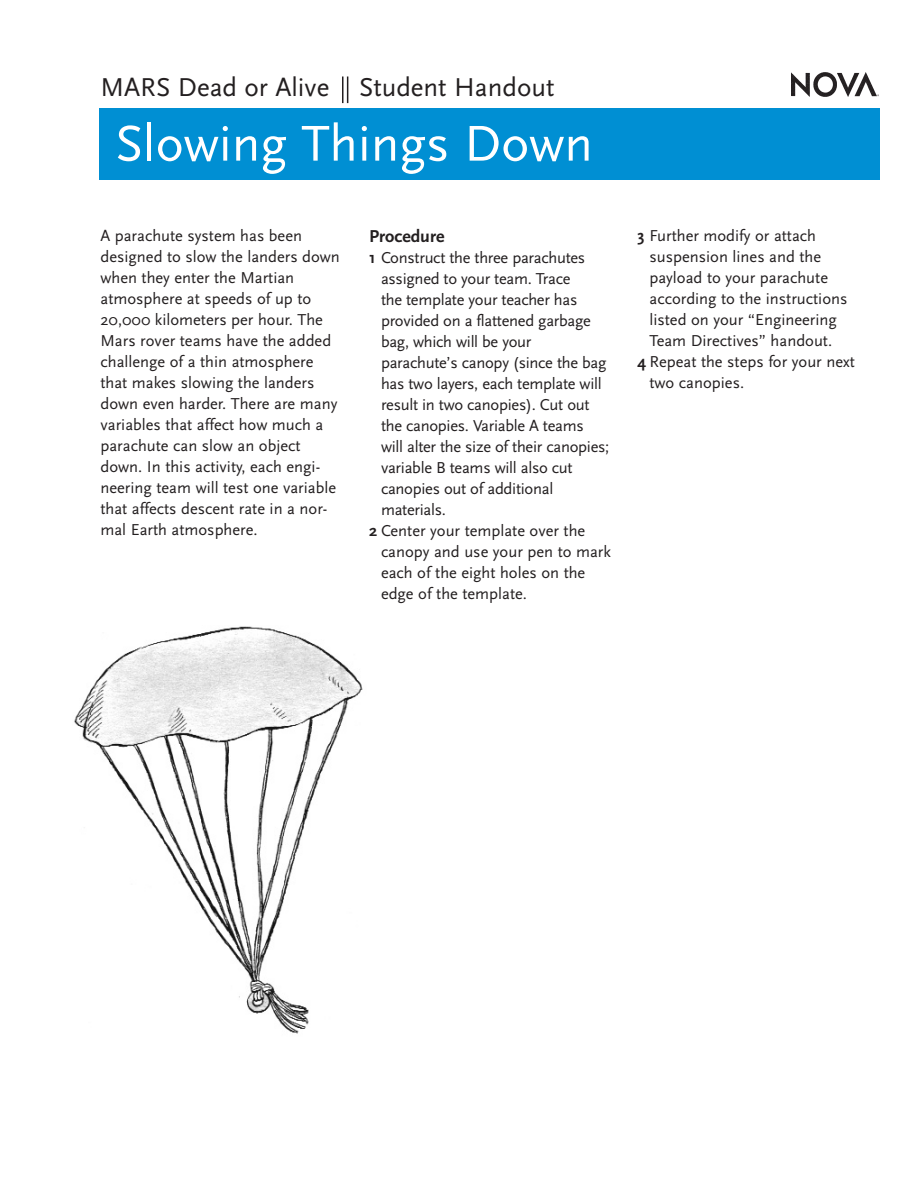
<style>
.page{position:relative;width:918px;height:1188px;background:#fff}
.page>*{position:absolute;margin:0;border:0;box-sizing:border-box;transform-origin:0 0}
.t1{font:52.5px "Scala Sans";color:#fff}
.t2{font:27px "Scala Sans";color:#231f20}
.t3{font:700 18px "Scala Sans";color:#231f20}
.t4{font:16.5px/21px "Scala Sans";color:#231f20}
.s1{font-weight:700}
</style>
<div class="page">
<div style="left:99px;top:108px;width:781px;height:71px;background:#008fd3"></div>
<hr style="left:342px;top:76px;width:2px;height:27px;background:#231f20">
<svg style="left:347px;top:76px;width:1px;height:27px"></svg>
<img style="left:792px;top:73px;width:86px;height:23px">
<img style="left:74px;top:626px;width:289px;height:408px">
<h2 class="t2" style="left:100px;top:77px;width:455px">MARS Dead or Alive Student Handout</h2>
<h1 class="t1" style="left:115px;top:122px;width:479px">Slowing Things Down</h1>
<p class="t4" style="left:100px;top:227px;width:241px">A parachute system has been designed to slow the landers down when they enter the Martian atmosphere at speeds of up to<br>20,000 kilometers per hour. The<br>Mars rover teams have the added challenge of a thin atmosphere that makes slowing the landers down even harder. There are many variables that affect how much a parachute can slow an object down. In this activity, each engi&shy;neering team will test one variable that affects descent rate in a nor&shy;mal Earth atmosphere.</p>
<p class="t3" style="left:369px;top:229px;width:77px">Procedure</p>
<p class="t4" style="left:369px;top:249px;width:218px"><span class="s1">1</span> Construct the three parachutes</p>
<p class="t4" style="left:381px;top:270px;width:191px">assigned to your team. Trace</p>
<p class="t4" style="left:381px;top:291px;width:198px">the template your teacher has</p>
<p class="t4" style="left:381px;top:312px;width:212px">provided on a flattened garbage</p>
<p class="t4" style="left:381px;top:333px;width:152px">bag, which will be your</p>
<p class="t4" style="left:381px;top:354px;width:227px">parachute’s canopy (since the bag</p>
<p class="t4" style="left:381px;top:375px;width:222px">has two layers, each template will</p>
<p class="t4" style="left:381px;top:396px;width:210px">result in two canopies). Cut out</p>
<p class="t4" style="left:381px;top:417px;width:204px">the canopies. Variable A teams</p>
<p class="t4" style="left:381px;top:438px;width:230px">will alter the size of their canopies;</p>
<p class="t4" style="left:381px;top:459px;width:193px">variable B teams will also cut</p>
<p class="t4" style="left:381px;top:480px;width:174px">canopies out of additional</p>
<p class="t4" style="left:381px;top:501px;width:67px">materials.</p>
<p class="t4" style="left:369px;top:522px;width:218px"><span class="s1">2</span> Center your template over the</p>
<p class="t4" style="left:381px;top:543px;width:231px">canopy and use your pen to mark</p>
<p class="t4" style="left:381px;top:564px;width:206px">each of the eight holes on the</p>
<p class="t4" style="left:381px;top:585px;width:147px">edge of the template.</p>
<p class="t4" style="left:638px;top:227px;width:180px"><span class="s1">3</span> Further modify or attach</p>
<p class="t4" style="left:650px;top:248px;width:173px">suspension lines and the</p>
<p class="t4" style="left:650px;top:269px;width:180px">payload to your parachute</p>
<p class="t4" style="left:650px;top:290px;width:200px">according to the instructions</p>
<p class="t4" style="left:650px;top:311px;width:189px">listed on your “Engineering</p>
<p class="t4" style="left:650px;top:332px;width:184px">Team Directives” handout.</p>
<p class="t4" style="left:638px;top:353px;width:219px"><span class="s1">4</span> Repeat the steps for your next</p>
<p class="t4" style="left:650px;top:374px;width:96px">two canopies.</p>
</div>
